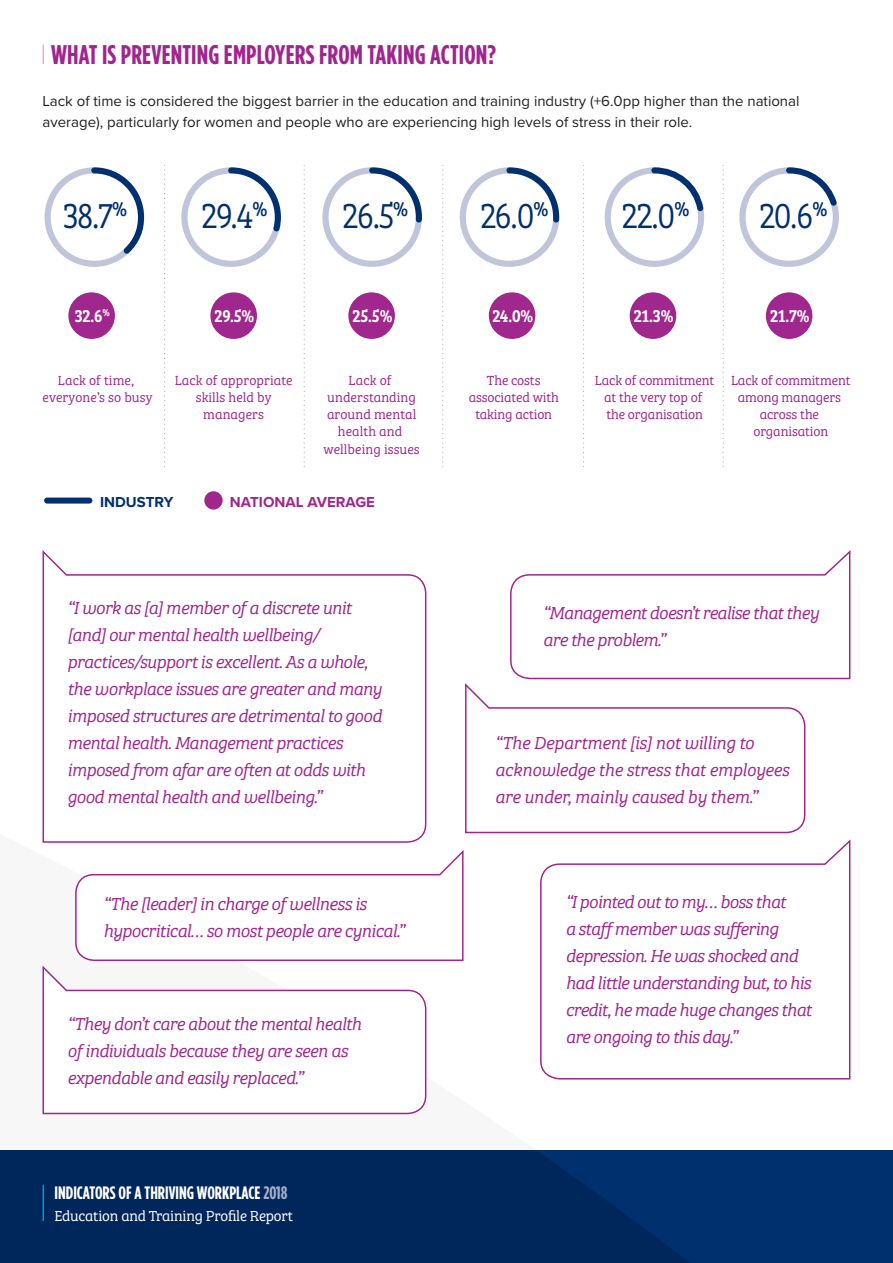
<style>
.page{position:relative;width:893px;height:1263px;background:#fff}
.page>*{position:absolute;margin:0;border:0;box-sizing:border-box;transform-origin:0 0}
.t1{font:37.05px "Bree Serif Lt";letter-spacing:-.035em;color:#00306d;scale:.86 1}
.SF_H2{font:700 27px "Gotham Condensed";letter-spacing:.005em;color:#a0268e}
.t2{font:18.15px "Bree Serif Sb";letter-spacing:-.015em;color:#fff;scale:.86 1}
.SF_Chart_Heading{font:italic 18px/27px "Bree Serif Lt";letter-spacing:-.04em;color:#a0268e}
.SF_Chart_Heading-2{font:italic 18px/27px "Bree Serif Lt";letter-spacing:-.04em;color:#9f278e}
.SF_Body{font:700 18px "Gotham Condensed";color:#fff}
.SF_Body-2{font:15px/21px "Proxima Nova";color:#231f20}
.SF_Body-3{font:15px "Bree Serif Lt";letter-spacing:-.015em;color:#fff}
.SF_Body-4{font:700 15px "Proxima Nova";color:#a0268e}
.SF_Body-5{font:700 15px "Proxima Nova";color:#00306d}
.t3{font:13.65px/17.1px "Bree Serif Lt";letter-spacing:-.01em;color:#9f278e;text-align:center}
.s1{color:#a5afca}
</style>
<div class="page">
<div style="left:0;top:1150px;width:893px;height:113px;background:#00306d"></div>
<svg style="left:43px;top:45px;width:1px;height:19px"></svg>
<svg style="left:0;top:1150px;width:689px;height:113px;background:#00285d"></svg>
<svg style="left:164px;top:165px;width:1px;height:302px"></svg>
<svg style="left:304px;top:165px;width:1px;height:302px"></svg>
<svg style="left:442px;top:165px;width:1px;height:302px"></svg>
<svg style="left:583px;top:165px;width:1px;height:302px"></svg>
<div style="left:68px;top:292px;width:47px;height:47px;background:#9f278e;border-radius:50%"></div>
<div style="left:210px;top:292px;width:47px;height:47px;background:#9f278e;border-radius:50%"></div>
<div style="left:489px;top:292px;width:46px;height:47px;background:#9f278e;border-radius:50%"></div>
<div style="left:630px;top:292px;width:46px;height:47px;background:#9f278e;border-radius:50%"></div>
<div style="left:348px;top:292px;width:47px;height:47px;background:#9f278e;border-radius:50%"></div>
<svg style="left:181px;top:167px;width:100px;height:100px"></svg>
<svg style="left:322px;top:167px;width:100px;height:100px"></svg>
<svg style="left:604px;top:167px;width:101px;height:100px"></svg>
<svg style="left:459px;top:167px;width:101px;height:100px"></svg>
<svg style="left:723px;top:165px;width:116px;height:302px"></svg>
<svg style="left:44px;top:167px;width:101px;height:100px"></svg>
<div style="left:47px;top:498px;width:42px;height:6px;background:#00306d"></div>
<div style="left:204px;top:491px;width:19px;height:19px;background:#a0268e;border-radius:50%"></div>
<svg style="left:465px;top:683px;width:341px;height:151px"></svg>
<svg style="left:75px;top:850px;width:389px;height:112px"></svg>
<svg style="left:510px;top:550px;width:341px;height:130px"></svg>
<svg style="left:540px;top:839px;width:311px;height:241px"></svg>
<svg style="left:42px;top:550px;width:385px;height:293px"></svg>
<svg style="left:42px;top:965px;width:385px;height:150px"></svg>
<hr style="left:43px;top:1185px;width:1px;height:36px;background:#0094d1">
<p class="SF_H2" style="left:51px;top:39px;width:447px">WHAT IS PREVENTING EMPLOYERS FROM TAKING ACTION?</p>
<p class="SF_Body-2" style="left:43px;top:90px;width:758px">Lack of time is considered the biggest barrier in the education and training industry (+6.0pp higher than the national average), particularly for women and people who are experiencing high levels of stress in their role.</p>
<p class="t1" style="left:63px;top:189px;width:76px">38.7<sup>%</sup></p>
<p class="t1" style="left:201px;top:189px;width:78px">29.4<sup>%</sup></p>
<p class="t1" style="left:343px;top:189px;width:78px">26.5<sup>%</sup></p>
<p class="t1" style="left:481px;top:189px;width:80px">26.0<sup>%</sup></p>
<p class="t1" style="left:622px;top:189px;width:80px">22.0<sup>%</sup></p>
<p class="t1" style="left:759px;top:189px;width:81px">20.6<sup>%</sup></p>
<p class="t2" style="left:75px;top:301px;width:42px">32.6<sup>%</sup></p>
<p class="t2" style="left:215px;top:301px;width:48px">29.5%</p>
<p class="t2" style="left:492px;top:301px;width:49px">24.0%</p>
<p class="t2" style="left:352px;top:301px;width:48px">25.5%</p>
<p class="t2" style="left:634px;top:301px;width:48px">21.3%</p>
<p class="t2" style="left:770px;top:301px;width:47px">21.7%</p>
<p class="t3" style="left:43px;top:371px;width:112px">Lack of time, everyone’s so busy</p>
<p class="t3" style="left:469px;top:371px;width:92px">The costs associated with taking action</p>
<p class="t3" style="left:175px;top:371px;width:119px">Lack of appropriate skills held by managers</p>
<p class="t3" style="left:323px;top:371px;width:98px">Lack of understanding around mental health and wellbeing issues</p>
<p class="t3" style="left:595px;top:371px;width:121px">Lack of commitment at the very top of the organisation</p>
<p class="t3" style="left:731px;top:371px;width:121px">Lack of commitment among managers across the organisation</p>
<p class="SF_Body-5" style="left:100px;top:490px;width:75px">INDUSTRY</p>
<p class="SF_Body-4" style="left:230px;top:490px;width:146px">NATIONAL AVERAGE</p>
<p class="SF_Chart_Heading-2" style="left:67px;top:594px;width:316px">“I work as [a] member of a discrete unit [and] our mental health wellbeing/ practices/support is excellent. As a whole, the workplace issues are greater and many imposed structures are detrimental to good mental health. Management practices imposed from afar are often at odds with good mental health and wellbeing.”</p>
<p class="SF_Chart_Heading" style="left:103px;top:889px;width:303px">“The [leader] in charge of wellness is hypocritical… so most people are cynical.”</p>
<p class="SF_Chart_Heading-2" style="left:67px;top:1009px;width:296px">“They don’t care about the mental health of individuals because they are seen as expendable and easily replaced.”</p>
<p class="SF_Body" style="left:55px;top:1182px;width:235px">INDICATORS OF A THRIVING WORKPLACE <span class="s1">2018</span></p>
<p class="SF_Body-3" style="left:55px;top:1205px;width:240px">Education and Training Profile Report</p>
<p class="SF_Chart_Heading" style="left:543px;top:598px;width:278px">“Management doesn’t realise that they are the problem.”</p>
<p class="SF_Chart_Heading" style="left:495px;top:728px;width:296px">“The Department [is] not willing to acknowledge the stress that employees are under, mainly caused by them.”</p>
<p class="SF_Chart_Heading" style="left:565px;top:887px;width:248px">“I pointed out to my… boss that<br>a staff member was suffering depression. He was shocked and had little understanding but, to his credit, he made huge changes that are ongoing to this day.”</p>
</div>
